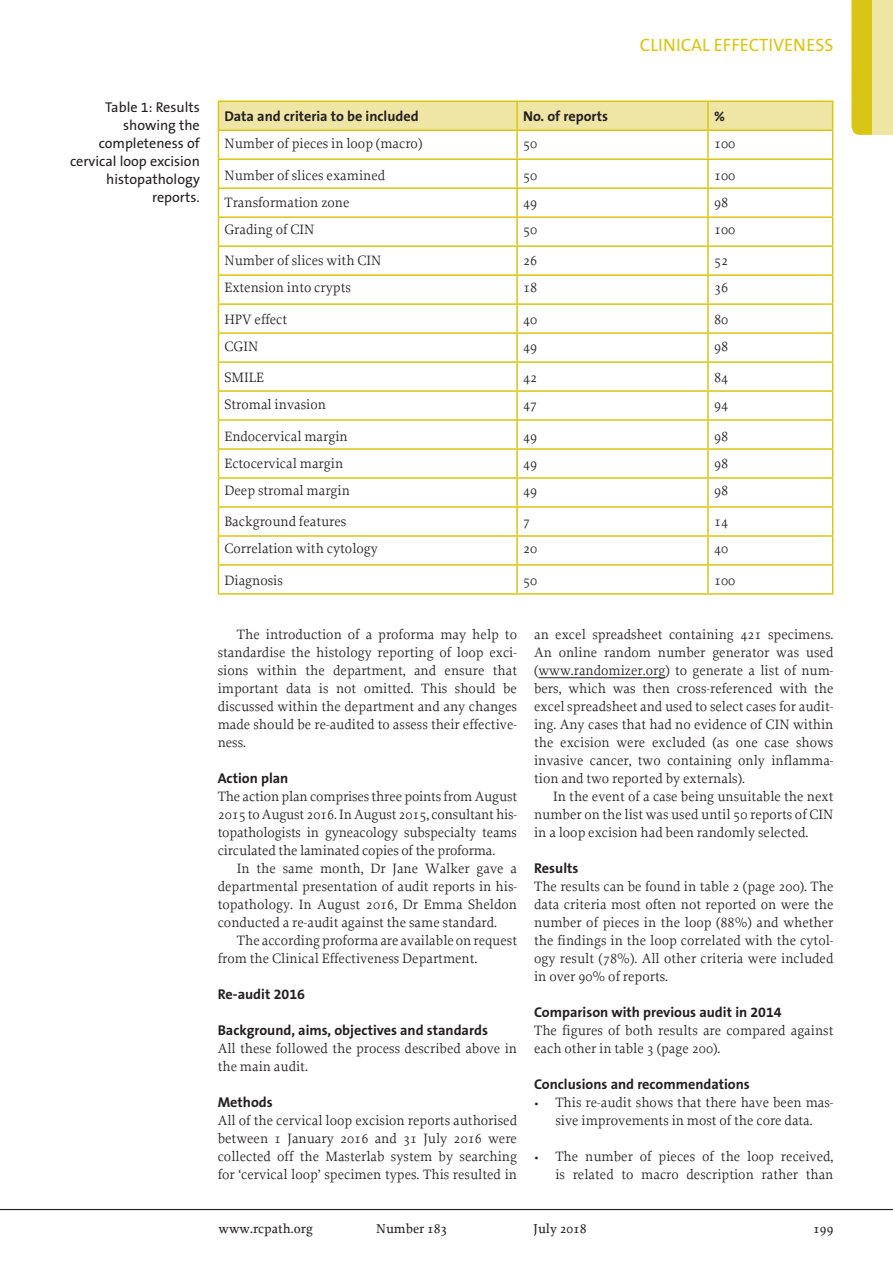
<style>
.page{position:relative;width:893px;height:1263px;background:#fff}
.page>*{position:absolute;margin:0;border:0;box-sizing:border-box;transform-origin:0 0}
.t1{font:18px "The Sans B5 Plain";color:#d9c513}
._01_Body{font:14.25px/18px "Proforma";color:#231f20;text-align:justify}
._01_Body_Indent{font:14.25px/18px "Proforma";color:#231f20;text-align:justify}
._02_Body_Crosshead{font:700 14.25px "The Sans B7";color:#231f20}
._06_Caption{font:14.25px/18px "The Sans B5 Plain";color:#231f20;text-align:right}
.t2{font:500 13.5px "Proforma";color:#231f20}
</style>
<div class="page">
<hr style="left:0;top:1209px;width:893px;height:1px;background:#231f20">
<div style="left:851px;top:0;width:21px;height:135px;background:#d9c513"></div>
<div style="left:872px;top:0;width:21px;height:135px;background:#efe5a5"></div>
<hr style="left:538px;top:677px;width:127px;height:1px;background:#231f20">
<hr style="left:708px;top:593px;width:125px;height:2px;background:#d9c513">
<hr style="left:218px;top:593px;width:299px;height:2px;background:#d9c513">
<hr style="left:517px;top:593px;width:191px;height:2px;background:#d9c513">
<svg style="left:218px;top:101px;width:615px;height:492px"></svg>
<hr style="left:218px;top:564px;width:299px;height:2px;background:#d9c513">
<hr style="left:517px;top:564px;width:191px;height:2px;background:#d9c513">
<hr style="left:708px;top:564px;width:125px;height:2px;background:#d9c513">
<p class="t1" style="left:640px;top:36px;width:195px">CLINICAL EFFECTIVENESS</p>
<p class="_06_Caption" style="left:70px;top:99px;width:131px">Table 1: Results showing the completeness of cervical loop excision histopathology reports.</p>
<p class="_02_Body_Crosshead" style="left:224px;top:109px;width:196px">Data and criteria to be included</p>
<p class="_02_Body_Crosshead" style="left:523px;top:109px;width:87px">No. of reports</p>
<p class="_02_Body_Crosshead" style="left:714px;top:109px;width:12px">%</p>
<p class="_01_Body" style="left:224px;top:134px;width:199px">Number of pieces in loop (macro)</p>
<p class="_01_Body" style="left:523px;top:134px;width:16px">50</p>
<p class="_01_Body" style="left:714px;top:134px;width:23px">100</p>
<p class="_01_Body" style="left:224px;top:166px;width:162px">Number of slices examined</p>
<p class="_01_Body" style="left:523px;top:166px;width:16px">50</p>
<p class="_01_Body" style="left:714px;top:166px;width:23px">100</p>
<p class="_01_Body" style="left:224px;top:193px;width:127px">Transformation zone</p>
<p class="_01_Body" style="left:523px;top:193px;width:16px">49</p>
<p class="_01_Body" style="left:714px;top:193px;width:16px">98</p>
<p class="_01_Body" style="left:224px;top:220px;width:91px">Grading of CIN</p>
<p class="_01_Body" style="left:523px;top:220px;width:16px">50</p>
<p class="_01_Body" style="left:714px;top:220px;width:23px">100</p>
<p class="_01_Body" style="left:224px;top:251px;width:159px">Number of slices with CIN</p>
<p class="_01_Body" style="left:523px;top:251px;width:16px">26</p>
<p class="_01_Body" style="left:714px;top:251px;width:16px">52</p>
<p class="_01_Body" style="left:224px;top:278px;width:128px">Extension into crypts</p>
<p class="_01_Body" style="left:523px;top:278px;width:16px">18</p>
<p class="_01_Body" style="left:714px;top:278px;width:16px">36</p>
<p class="_01_Body" style="left:224px;top:310px;width:64px">HPV effect</p>
<p class="_01_Body" style="left:523px;top:310px;width:16px">40</p>
<p class="_01_Body" style="left:714px;top:310px;width:16px">80</p>
<p class="_01_Body" style="left:224px;top:337px;width:35px">CGIN</p>
<p class="_01_Body" style="left:523px;top:337px;width:16px">49</p>
<p class="_01_Body" style="left:714px;top:337px;width:16px">98</p>
<p class="_01_Body" style="left:224px;top:368px;width:41px">SMILE</p>
<p class="_01_Body" style="left:523px;top:368px;width:16px">42</p>
<p class="_01_Body" style="left:714px;top:368px;width:16px">84</p>
<p class="_01_Body" style="left:224px;top:395px;width:103px">Stromal invasion</p>
<p class="_01_Body" style="left:523px;top:395px;width:16px">47</p>
<p class="_01_Body" style="left:714px;top:395px;width:16px">94</p>
<p class="_01_Body" style="left:224px;top:427px;width:125px">Endocervical margin</p>
<p class="_01_Body" style="left:523px;top:427px;width:16px">49</p>
<p class="_01_Body" style="left:714px;top:427px;width:16px">98</p>
<p class="_01_Body" style="left:224px;top:454px;width:120px">Ectocervical margin</p>
<p class="_01_Body" style="left:523px;top:454px;width:16px">49</p>
<p class="_01_Body" style="left:714px;top:454px;width:16px">98</p>
<p class="_01_Body" style="left:224px;top:481px;width:127px">Deep stromal margin</p>
<p class="_01_Body" style="left:523px;top:481px;width:16px">49</p>
<p class="_01_Body" style="left:714px;top:481px;width:16px">98</p>
<p class="_01_Body" style="left:224px;top:512px;width:123px">Background features</p>
<p class="_01_Body" style="left:523px;top:512px;width:9px">7</p>
<p class="_01_Body" style="left:714px;top:512px;width:16px">14</p>
<p class="_01_Body" style="left:224px;top:539px;width:155px">Correlation with cytology</p>
<p class="_01_Body" style="left:523px;top:539px;width:16px">20</p>
<p class="_01_Body" style="left:714px;top:539px;width:16px">40</p>
<p class="_01_Body" style="left:224px;top:571px;width:60px">Diagnosis</p>
<p class="_01_Body" style="left:523px;top:571px;width:16px">50</p>
<p class="_01_Body" style="left:714px;top:571px;width:23px">100</p>
<p class="_01_Body_Indent" style="left:218px;top:625px;width:301px;text-indent:19px">The introduction of a proforma may help to standardise the histology reporting of loop exci&shy;sions within the department, and ensure that important data is not omitted. This should be discussed within the department and any changes made should be re-audited to assess their effective&shy;ness.</p>
<p class="_02_Body_Crosshead" style="left:218px;top:770px;width:72px">Action plan</p>
<p class="_01_Body" style="left:218px;top:787px;width:301px">The action plan comprises three points from August 2015 to August 2016. In August 2015, consultant his&shy;topathologists in gyneacology subspecialty teams circulated the laminated copies of the proforma.</p>
<p class="_01_Body_Indent" style="left:218px;top:859px;width:301px;text-indent:19px">In the same month, Dr Jane Walker gave a departmental presentation of audit reports in his&shy;topathology. In August 2016, Dr Emma Sheldon conducted a re-audit against the same standard.</p>
<p class="_01_Body_Indent" style="left:218px;top:931px;width:301px;text-indent:19px">The according proforma are available on request from the Clinical Effectiveness Department.</p>
<p class="_02_Body_Crosshead" style="left:218px;top:986px;width:89px">Re-audit 2016</p>
<p class="_02_Body_Crosshead" style="left:218px;top:1022px;width:272px">Background, aims, objectives and standards</p>
<p class="_01_Body" style="left:218px;top:1039px;width:301px">All these followed the process described above in the main audit.</p>
<p class="_02_Body_Crosshead" style="left:218px;top:1094px;width:57px">Methods</p>
<p class="_01_Body" style="left:218px;top:1111px;width:301px">All of the cervical loop excision reports authorised between 1 January 2016 and 31 July 2016 were collected off the Masterlab system by searching for ‘cervical loop’ specimen types. This resulted in</p>
<p class="_01_Body" style="left:534px;top:625px;width:301px">an excel spreadsheet containing 421 specimens.<br>An online random number generator was used (www.randomizer.org) to generate a list of num&shy;bers, which was then cross-referenced with the excel spreadsheet and used to select cases for audit&shy;ing. Any cases that had no evidence of CIN within the excision were excluded (as one case shows invasive cancer, two containing only inflamma&shy;tion and two reported by externals).</p>
<p class="_01_Body_Indent" style="left:534px;top:787px;width:301px;text-indent:19px">In the event of a case being unsuitable the next number on the list was used until 50 reports of CIN in a loop excision had been randomly selected.</p>
<p class="_02_Body_Crosshead" style="left:534px;top:860px;width:46px">Results</p>
<p class="_01_Body" style="left:534px;top:877px;width:301px">The results can be found in table 2 (page 200). The data criteria most often not reported on were the number of pieces in the loop (88%) and whether the findings in the loop correlated with the cytol&shy;ogy result (78%). All other criteria were included in over 90% of reports.</p>
<p class="_02_Body_Crosshead" style="left:534px;top:1004px;width:249px">Comparison with previous audit in 2014</p>
<p class="_01_Body" style="left:534px;top:1021px;width:301px">The figures of both results are compared against each other in table 3 (page 200).</p>
<p class="_02_Body_Crosshead" style="left:534px;top:1076px;width:217px">Conclusions and recommendations</p>
<p class="_01_Body" style="left:534px;top:1093px;width:301px;text-align:center">• This re-audit shows that there have been mas&shy;sive improvements in most of the core data.</p>
<p class="_01_Body" style="left:534px;top:1147px;width:301px;text-align:right">• The number of pieces of the loop received, is related to macro description rather than</p>
<p class="t2" style="left:219px;top:1220px;width:96px">www.rcpath.org</p>
<p class="t2" style="left:376px;top:1220px;width:73px">Number 183</p>
<p class="t2" style="left:534px;top:1220px;width:55px">July 2018</p>
<p class="t2" style="left:813px;top:1220px;width:22px">199</p>
</div>
